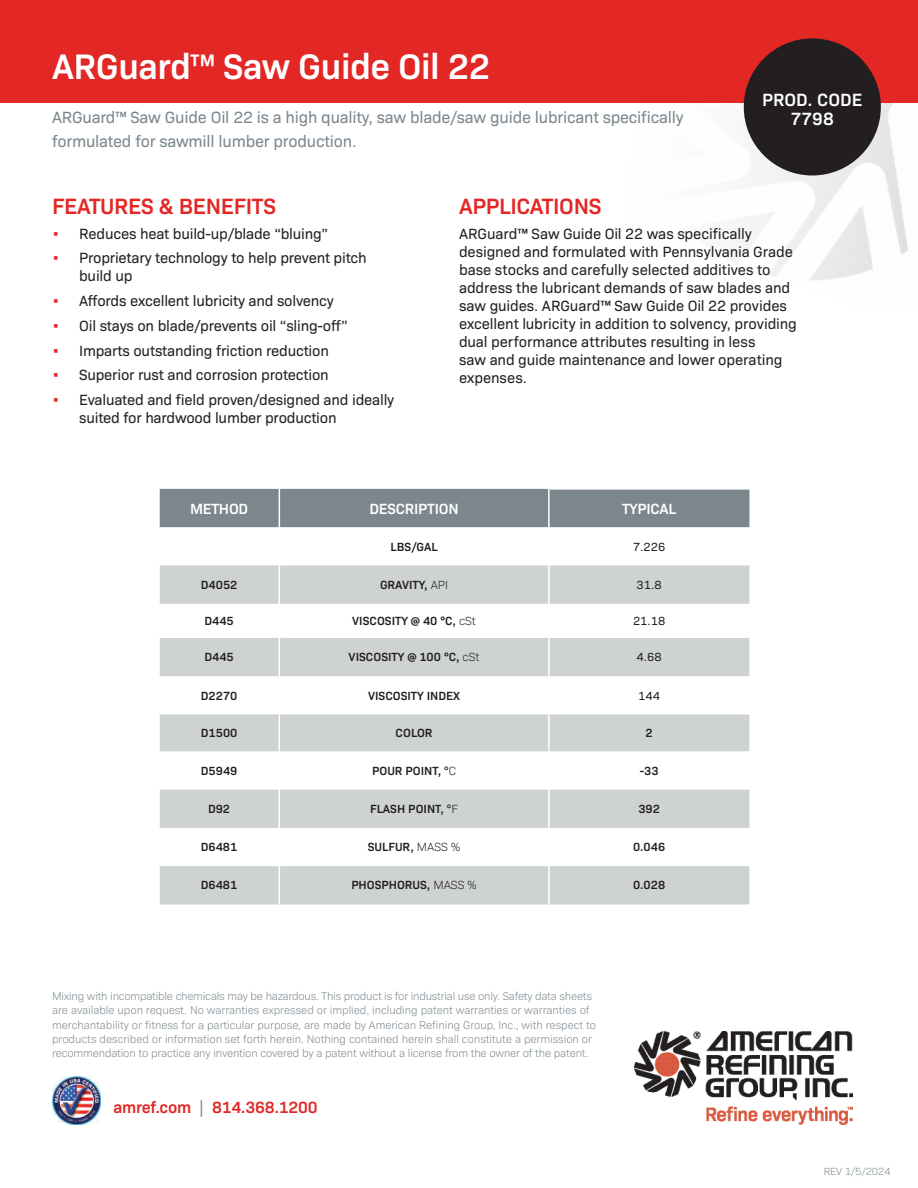
<style>
.page{position:relative;width:918px;height:1188px;background:#fff}
.page>*{position:absolute;margin:0;border:0;box-sizing:border-box;transform-origin:0 0}
.t1{font:600 36px "Bio Sans";letter-spacing:-.015em;color:#fff}
.t2{font:600 22.5px "Bio Sans";letter-spacing:-.015em;color:#e22725}
.t3{font:600 18px/19.5px "Bio Sans";color:#fff;text-align:center}
.t4{font:16.5px/24px "Bio Sans";letter-spacing:-.015em;color:#7b868d}
.t5{font:600 16.5px "Bio Sans";letter-spacing:-.015em;color:#e22725}
.t6{font:15px/18px "Bio Sans";letter-spacing:-.015em;color:#231f20}
.t7{font:600 15px "Bio Sans";letter-spacing:-.015em;color:#fff}
.t8{font:600 12px "Bio Sans";color:#231f20}
.t9{font:12px "Bio Sans";color:#231f20}
.t10{font:300 11.25px/14.2px "Bio Sans";letter-spacing:-.005em;color:#7b868d}
.t11{font:300 10.5px "Bio Sans";letter-spacing:-.015em;color:#7b868d}
.s1{font-weight:400}
.s2{font-weight:600;color:#e22725}
.s3{font-weight:300}
.s4{font-weight:400;color:#7b868d}
</style>
<div class="page">
<img style="left:635px;top:1031px;width:217px;height:94px">
<img style="left:630px;top:102px;width:288px;height:13px">
<img style="left:744px;top:115px;width:153px;height:65px">
<img style="left:736px;top:180px;width:173px;height:101px">
<img style="left:52px;top:1076px;width:49px;height:49px">
<div style="left:0;top:0;width:918px;height:102px;background:#e22725"></div>
<div style="left:744px;top:38px;width:137px;height:137px;background:#231f20;border-radius:50%"></div>
<div style="left:160px;top:489px;width:589px;height:38px;background:#7b868d"></div>
<svg style="left:160px;top:565px;width:589px;height:339px;fill:#cfd2d3"></svg>
<hr style="left:279px;top:489px;width:1px;height:38px;background:#fff">
<hr style="left:548px;top:490px;width:2px;height:37px;background:#fff">
<hr style="left:279px;top:565px;width:1px;height:39px;background:#fff">
<hr style="left:548px;top:565px;width:2px;height:39px;background:#fff">
<hr style="left:279px;top:604px;width:1px;height:34px;background:#fff">
<hr style="left:548px;top:604px;width:2px;height:34px;background:#fff">
<hr style="left:279px;top:638px;width:1px;height:38px;background:#fff">
<hr style="left:548px;top:638px;width:2px;height:38px;background:#fff">
<hr style="left:279px;top:676px;width:1px;height:39px;background:#fff">
<hr style="left:548px;top:676px;width:2px;height:39px;background:#fff">
<hr style="left:279px;top:715px;width:1px;height:36px;background:#fff">
<hr style="left:548px;top:715px;width:2px;height:36px;background:#fff">
<hr style="left:279px;top:751px;width:1px;height:39px;background:#fff">
<hr style="left:548px;top:751px;width:2px;height:39px;background:#fff">
<hr style="left:279px;top:790px;width:1px;height:38px;background:#fff">
<hr style="left:548px;top:790px;width:2px;height:38px;background:#fff">
<hr style="left:279px;top:828px;width:1px;height:38px;background:#fff">
<hr style="left:548px;top:828px;width:2px;height:38px;background:#fff">
<hr style="left:279px;top:866px;width:1px;height:38px;background:#fff">
<hr style="left:548px;top:866px;width:2px;height:38px;background:#fff">
<hr style="left:548px;top:488px;width:202px;height:2px;background:#fff">
<h1 class="t1" style="left:52px;top:53px;width:440px">ARGuard<span class="s1">™</span> Saw Guide Oil 22</h1>
<p class="t4" style="left:52px;top:106px;width:633px">ARGuard™ Saw Guide Oil 22 is a high quality, saw blade/saw guide lubricant specifically formulated for sawmill lumber production.</p>
<p class="t3" style="left:762px;top:91px;width:102px">PROD. CODE<br>7798</p>
<h2 class="t2" style="left:52px;top:198px;width:225px">FEATURES &amp; BENEFITS</h2>
<p class="t6" style="left:52px;top:226px;width:278px"><span class="s2">•</span> Reduces heat build-up/blade “bluing”</p>
<p class="t6" style="left:79px;top:250px;width:289px;text-indent:-27px"><span class="s2">•</span> Proprietary technology to help prevent pitch build up</p>
<p class="t6" style="left:52px;top:293px;width:283px"><span class="s2">•</span> Affords excellent lubricity and solvency</p>
<p class="t6" style="left:52px;top:318px;width:297px"><span class="s2">•</span> Oil stays on blade/prevents oil “sling-off”</p>
<p class="t6" style="left:52px;top:343px;width:278px"><span class="s2">•</span> Imparts outstanding friction reduction</p>
<p class="t6" style="left:52px;top:367px;width:278px"><span class="s2">•</span> Superior rust and corrosion protection</p>
<p class="t6" style="left:79px;top:392px;width:317px;text-indent:-27px"><span class="s2">•</span> Evaluated and field proven/designed and ideally suited for hardwood lumber production</p>
<h2 class="t2" style="left:459px;top:198px;width:144px">APPLICATIONS</h2>
<p class="t6" style="left:459px;top:226px;width:339px">ARGuard™ Saw Guide Oil 22 was specifically designed and formulated with Pennsylvania Grade base stocks and carefully selected additives to address the lubricant demands of saw blades and saw guides. ARGuard™ Saw Guide Oil 22 provides excellent lubricity in addition to solvency, providing dual performance attributes resulting in less<br>saw and guide maintenance and lower operating expenses.</p>
<p class="t7" style="left:190px;top:503px;width:60px">METHOD</p>
<p class="t7" style="left:369px;top:503px;width:91px">DESCRIPTION</p>
<p class="t7" style="left:622px;top:503px;width:56px">TYPICAL</p>
<p class="t8" style="left:391px;top:542px;width:49px">LBS/GAL</p>
<p class="t9" style="left:633px;top:541px;width:34px">7.226</p>
<p class="t8" style="left:201px;top:580px;width:38px">D4052</p>
<p class="t8" style="left:380px;top:580px;width:70px">GRAVITY, <span class="s3">API</span></p>
<p class="t9" style="left:637px;top:580px;width:27px">31.8</p>
<p class="t8" style="left:204px;top:616px;width:31px">D445</p>
<p class="t8" style="left:352px;top:616px;width:125px">VISCOSITY @ 40 °C, <span class="s3">cSt</span></p>
<p class="t9" style="left:633px;top:616px;width:34px">21.18</p>
<p class="t8" style="left:204px;top:652px;width:31px">D445</p>
<p class="t8" style="left:349px;top:652px;width:132px">VISCOSITY @ 100 °C, <span class="s3">cSt</span></p>
<p class="t9" style="left:637px;top:652px;width:27px">4.68</p>
<p class="t8" style="left:201px;top:691px;width:38px">D2270</p>
<p class="t8" style="left:368px;top:691px;width:94px">VISCOSITY INDEX</p>
<p class="t9" style="left:638px;top:690px;width:23px">144</p>
<p class="t8" style="left:201px;top:728px;width:38px">D1500</p>
<p class="t8" style="left:396px;top:728px;width:38px">COLOR</p>
<p class="t8" style="left:646px;top:728px;width:9px">2</p>
<p class="t8" style="left:201px;top:766px;width:38px">D5949</p>
<p class="t8" style="left:372px;top:766px;width:85px">POUR POINT, <span class="s1">°</span><span class="s3">C</span></p>
<p class="t8" style="left:640px;top:766px;width:20px">-33</p>
<p class="t8" style="left:208px;top:804px;width:24px">D92</p>
<p class="t8" style="left:370px;top:804px;width:89px">FLASH POINT, <span class="s1">°</span><span class="s3">F</span></p>
<p class="t8" style="left:638px;top:804px;width:23px">392</p>
<p class="t8" style="left:201px;top:842px;width:38px">D6481</p>
<p class="t8" style="left:368px;top:842px;width:94px">SULFUR, <span class="s3">MASS %</span></p>
<p class="t8" style="left:633px;top:842px;width:34px">0.046</p>
<p class="t8" style="left:201px;top:881px;width:38px">D6481</p>
<p class="t8" style="left:351px;top:881px;width:127px">PHOSPHORUS, <span class="s3">MASS %</span></p>
<p class="t8" style="left:633px;top:881px;width:34px">0.028</p>
<p class="t10" style="left:52px;top:990px;width:546px">Mixing with incompatible chemicals may be hazardous. This product is for industrial use only. Safety data sheets are available upon request. No warranties expressed or implied, including patent warranties or warranties of merchantability or fitness for a particular purpose, are made by American Refining Group, Inc., with respect to products described or information set forth herein. Nothing contained herein shall constitute a permission or recommendation to practice any invention covered by a patent without a license from the owner of the patent.</p>
<p class="t5" style="left:113px;top:1101px;width:206px">amref.com <span class="s4">|</span> 814.368.1200</p>
<p class="t11" style="left:824px;top:1168px;width:68px">REV 1/5/2024</p>
</div>
